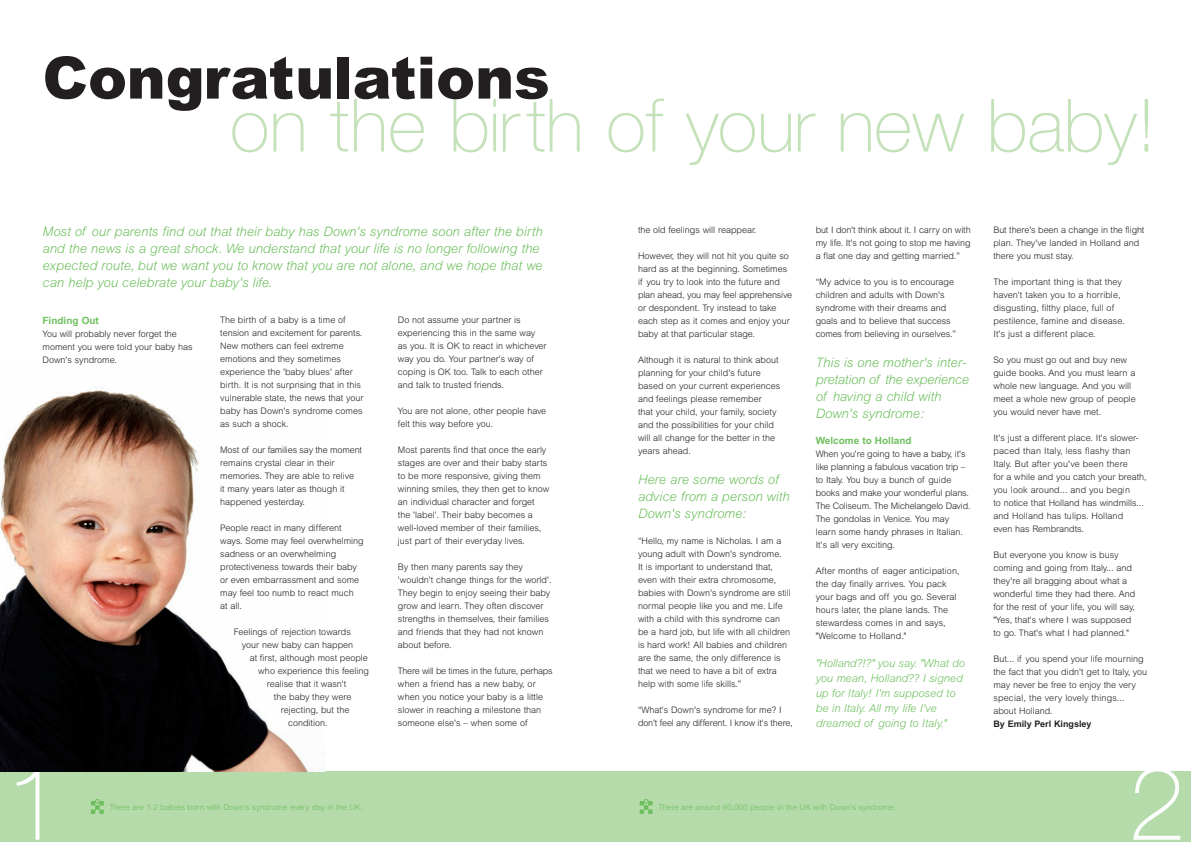
<style>
.page{position:relative;width:1191px;height:842px;background:#fff}
.page>*{position:absolute;margin:0;border:0;box-sizing:border-box;transform-origin:0 0}
.t1{font:100 102px "Helvetica Neue";color:#fff}
.t2{font:100 73.5px "Helvetica Neue";color:#c4e1b9}
.t3{font:900 58.5px "Arial";color:#231f20}
.t4{font:italic 300 13px/17px "Arial";color:#6dbf5d}
.t5{font:italic 300 11px/14.9px "Arial";color:#6dbf5d}
.t6{font:700 10px "Arial";color:#6dbf5d}
.t7{font:300 9px/13px "Arial";color:#231f20}
.t8{font:700 9px "Arial";color:#231f20}
.t9{font:300 8px "Arial";color:#6dbf5d}
</style>
<div class="page">
<div style="left:595px;top:771px;width:596px;height:71px;background:#b5dbaa"></div>
<svg style="left:639px;top:799px;width:13px;height:15px"></svg>
<div style="left:0;top:771px;width:595px;height:71px;background:#b5dbaa"></div>
<svg style="left:91px;top:799px;width:13px;height:15px"></svg>
<img style="left:0;top:390px;width:308px;height:381px">
<h3 class="t3" style="left:43px;top:57px;width:509px">Congratulations</h3>
<h2 class="t2" style="left:230px;top:99px;width:927px">on the birth of your new baby!</h2>
<p class="t4" style="left:43px;top:224px;width:501px">Most of our parents find out that their baby has Down's syndrome soon after the birth and the news is a great shock. We understand that your life is no longer following the expected route, but we want you to know that you are not alone, and we hope that we can help you celebrate your baby's life.</p>
<p class="t6" style="left:43px;top:316px;width:58px">Finding Out</p>
<p class="t7" style="left:43px;top:328px;width:152px">You will probably never forget the moment you were told your baby has<br>Down's syndrome.</p>
<p class="t7" style="left:220px;top:314px;width:145px">The birth of a baby is a time of tension and excitement for parents.<br>New mothers can feel extreme emotions and they sometimes experience the 'baby blues' after birth. It is not surprising that in this vulnerable state, the news that your baby has Down's syndrome comes as such a shock.</p>
<p class="t7" style="left:220px;top:444px;width:143px">Most of our families say the moment remains crystal clear in their memories. They are able to relive<br>it many years later as though it happened yesterday.</p>
<p class="t7" style="left:220px;top:522px;width:145px">People react in many different ways. Some may feel overwhelming sadness or an overwhelming protectiveness towards their baby or even embarrassment and some may feel too numb to react much<br>at all.</p>
<p class="t7" style="left:234px;top:626px;width:118px">Feelings of rejection towards</p>
<p class="t7" style="left:242px;top:639px;width:113px">your new baby can happen</p>
<p class="t7" style="left:250px;top:652px;width:120px">at first, although most people</p>
<p class="t7" style="left:258px;top:665px;width:112px">who experience this feeling</p>
<p class="t7" style="left:267px;top:678px;width:81px">realise that it wasn't</p>
<p class="t7" style="left:274px;top:691px;width:79px">the baby they were</p>
<p class="t7" style="left:281px;top:704px;width:70px">rejecting, but the</p>
<p class="t7" style="left:288px;top:717px;width:41px">condition.</p>
<p class="t7" style="left:398px;top:314px;width:150px">Do not assume your partner is experiencing this in the same way as you. It is OK to react in whichever way you do. Your partner's way of coping is OK too. Talk to each other and talk to trusted friends.</p>
<p class="t7" style="left:398px;top:405px;width:150px">You are not alone, other people have felt this way before you.</p>
<p class="t7" style="left:398px;top:444px;width:153px">Most parents find that once the early stages are over and their baby starts to be more responsive, giving them winning smiles, they then get to know an individual character and forget the 'label'. Their baby becomes a well-loved member of their families, just part of their everyday lives.</p>
<p class="t7" style="left:398px;top:561px;width:155px">By then many parents say they 'wouldn't change things for the world'.<br>They begin to enjoy seeing their baby grow and learn. They often discover strengths in themselves, their families and friends that they had not known about before.</p>
<p class="t7" style="left:398px;top:665px;width:156px">There will be times in the future, perhaps when a friend has a new baby, or when you notice your baby is a little slower in reaching a milestone than someone else's – when some of</p>
<h1 class="t1" style="left:6px;top:767px;width:58px">1</h1>
<p class="t9" style="left:110px;top:804px;width:255px">There are 1-2 babies born with Down's syndrome every day in the UK.</p>
<p class="t7" style="left:638px;top:224px;width:120px">the old feelings will reappear.</p>
<p class="t7" style="left:638px;top:250px;width:156px">However, they will not hit you quite so hard as at the beginning. Sometimes if you try to look into the future and plan ahead, you may feel apprehensive or despondent. Try instead to take each step as it comes and enjoy your baby at that particular stage.</p>
<p class="t7" style="left:638px;top:354px;width:144px">Although it is natural to think about planning for your child's future based on your current experiences and feelings please remember<br>that your child, your family, society and the possibilities for your child will all change for the better in the years ahead.</p>
<h3 class="t4" style="left:638px;top:472px;width:153px">Here are some words of advice from a person with<br>Down's syndrome:</h3>
<p class="t7" style="left:638px;top:535px;width:154px">“Hello, my name is Nicholas. I am a young adult with Down's syndrome.<br>It is important to understand that, even with their extra chromosome, babies with Down's syndrome are still normal people like you and me. Life with a child with this syndrome can be a hard job, but life with all children is hard work! All babies and children are the same, the only difference is that we need to have a bit of extra help with some life skills.”</p>
<p class="t7" style="left:638px;top:704px;width:156px">“What's Down's syndrome for me? I don't feel any different. I know it's there,</p>
<p class="t7" style="left:815px;top:224px;width:156px;text-align:justify">but I don't think about it. I carry on with my life. It's not going to stop me having a flat one day and getting married.”</p>
<p class="t7" style="left:815px;top:276px;width:142px">“My advice to you is to encourage children and adults with Down's syndrome with their dreams and goals and to believe that success comes from believing in ourselves.”</p>
<h3 class="t4" style="left:815px;top:355px;width:155px">This is one mother's inter&shy;pretation of the experience of having a child with<br>Down's syndrome:</h3>
<p class="t6" style="left:815px;top:437px;width:97px">Welcome to Holland</p>
<p class="t7" style="left:815px;top:448px;width:156px">When you're going to have a baby, it's like planning a fabulous vacation trip – to Italy. You buy a bunch of guide books and make your wonderful plans.<br>The Coliseum. The Michelangelo David.<br>The gondolas in Venice. You may learn some handy phrases in Italian.<br>It's all very exciting.</p>
<p class="t7" style="left:815px;top:565px;width:145px">After months of eager anticipation, the day finally arrives. You pack your bags and off you go. Several hours later, the plane lands. The stewardess comes in and says, "Welcome to Holland."</p>
<p class="t5" style="left:815px;top:657px;width:151px">"Holland?!?" you say. "What do you mean, Holland?? I signed up for Italy! I'm supposed to be in Italy. All my life I've dreamed of going to Italy."</p>
<p class="t9" style="left:658px;top:804px;width:239px">There are around 60,000 people in the UK with Down's syndrome.</p>
<p class="t7" style="left:993px;top:224px;width:152px">But there's been a change in the flight plan. They've landed in Holland and there you must stay.</p>
<p class="t7" style="left:993px;top:276px;width:133px">The important thing is that they haven't taken you to a horrible, disgusting, filthy place, full of pestilence, famine and disease.<br>It's just a different place.</p>
<p class="t7" style="left:993px;top:354px;width:144px">So you must go out and buy new guide books. And you must learn a whole new language. And you will meet a whole new group of people you would never have met.</p>
<p class="t7" style="left:993px;top:432px;width:155px">It's just a different place. It's slower&shy;paced than Italy, less flashy than Italy. But after you've been there<br>for a while and you catch your breath, you look around... and you begin<br>to notice that Holland has windmills... and Holland has tulips. Holland<br>even has Rembrandts.</p>
<p class="t7" style="left:993px;top:549px;width:143px">But everyone you know is busy coming and going from Italy... and they're all bragging about what a wonderful time they had there. And for the rest of your life, you will say, "Yes, that's where I was supposed to go. That's what I had planned."</p>
<p class="t7" style="left:993px;top:653px;width:155px">But... if you spend your life mourning the fact that you didn't get to Italy, you may never be free to enjoy the very special, the very lovely things... about Holland.</p>
<p class="t8" style="left:993px;top:721px;width:99px">By Emily Perl Kingsley</p>
<h1 class="t1" style="left:1128px;top:767px;width:58px">2</h1>
</div>
